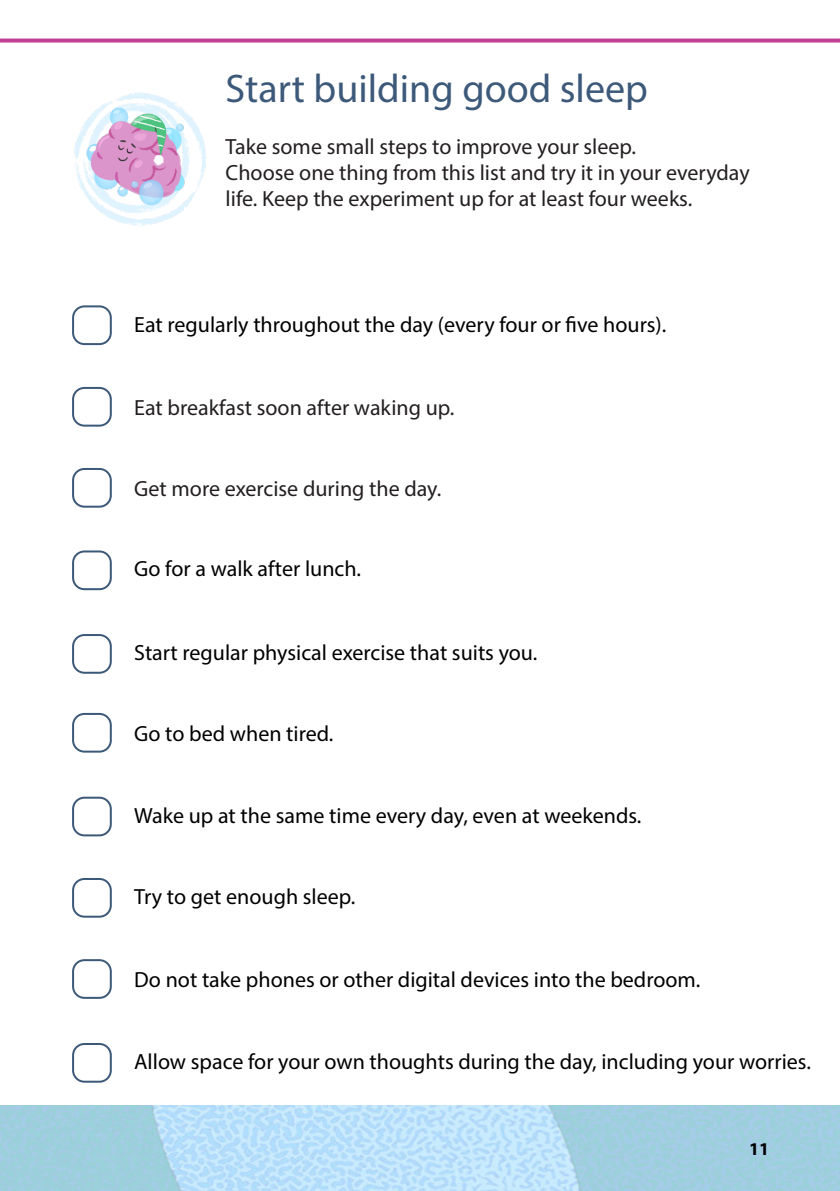
<style>
.page{position:relative;width:840px;height:1191px;background:#fff}
.page>*{position:absolute;margin:0;border:0;box-sizing:border-box;transform-origin:0 0}
.otsikko{font:40px "Myriad Pro";color:#3d5979}
.valiotsikko_regular{font:22px "Myriad Pro";color:#000001}
.otsikko-2{font:22px/26px "Myriad Pro";color:#231f20}
.t1{font:700 18px "Myriad Pro";color:#000}
</style>
<div class="page">
<img style="left:0;top:1106px;width:839px;height:85px">
<svg style="left:0;top:39px;width:839px;height:4px;background:#c955a3"></svg>
<img style="left:74px;top:92px;width:132px;height:134px">
<div style="left:72px;top:305px;width:40px;height:40px;border:2px solid #3d5979;border-radius:11px"></div>
<div style="left:72px;top:387px;width:40px;height:39px;border:2px solid #3d5979;border-radius:11px"></div>
<div style="left:72px;top:468px;width:40px;height:39px;border:2px solid #3d5979;border-radius:11px"></div>
<div style="left:72px;top:550px;width:40px;height:40px;border:2px solid #3d5979;border-radius:11px"></div>
<div style="left:72px;top:634px;width:40px;height:39px;border:2px solid #3d5979;border-radius:11px"></div>
<div style="left:72px;top:713px;width:40px;height:39px;border:2px solid #3d5979;border-radius:11px"></div>
<div style="left:72px;top:796px;width:40px;height:40px;border:2px solid #3d5979;border-radius:11px"></div>
<div style="left:72px;top:878px;width:40px;height:39px;border:2px solid #3d5979;border-radius:11px"></div>
<div style="left:72px;top:959px;width:40px;height:39px;border:2px solid #3d5979;border-radius:11px"></div>
<div style="left:72px;top:1043px;width:40px;height:39px;border:2px solid #3d5979;border-radius:11px"></div>
<p class="otsikko" style="left:225px;top:64px;width:423px">Start building good sleep</p>
<p class="otsikko-2" style="left:225px;top:134px;width:525px">Take some small steps to improve your sleep.<br>Choose one thing from this list and try it in your everyday life. Keep the experiment up for at least four weeks.</p>
<p class="valiotsikko_regular" style="left:134px;top:311px;width:533px">Eat regularly throughout the day (every four or five hours).</p>
<p class="otsikko-2" style="left:134px;top:394px;width:321px">Eat breakfast soon after waking up.</p>
<p class="otsikko-2" style="left:134px;top:475px;width:308px">Get more exercise during the day.</p>
<p class="valiotsikko_regular" style="left:134px;top:555px;width:228px">Go for a walk after lunch.</p>
<p class="valiotsikko_regular" style="left:134px;top:638px;width:404px">Start regular physical exercise that suits you.</p>
<p class="valiotsikko_regular" style="left:134px;top:720px;width:201px">Go to bed when tired.</p>
<p class="valiotsikko_regular" style="left:134px;top:802px;width:508px">Wake up at the same time every day, even at weekends.</p>
<p class="valiotsikko_regular" style="left:134px;top:883px;width:222px">Try to get enough sleep.</p>
<p class="valiotsikko_regular" style="left:134px;top:966px;width:567px">Do not take phones or other digital devices into the bedroom.</p>
<p class="valiotsikko_regular" style="left:134px;top:1047px;width:677px">Allow space for your own thoughts during the day, including your worries.</p>
<p class="t1" style="left:748px;top:1137px;width:21px">11</p>
</div>
